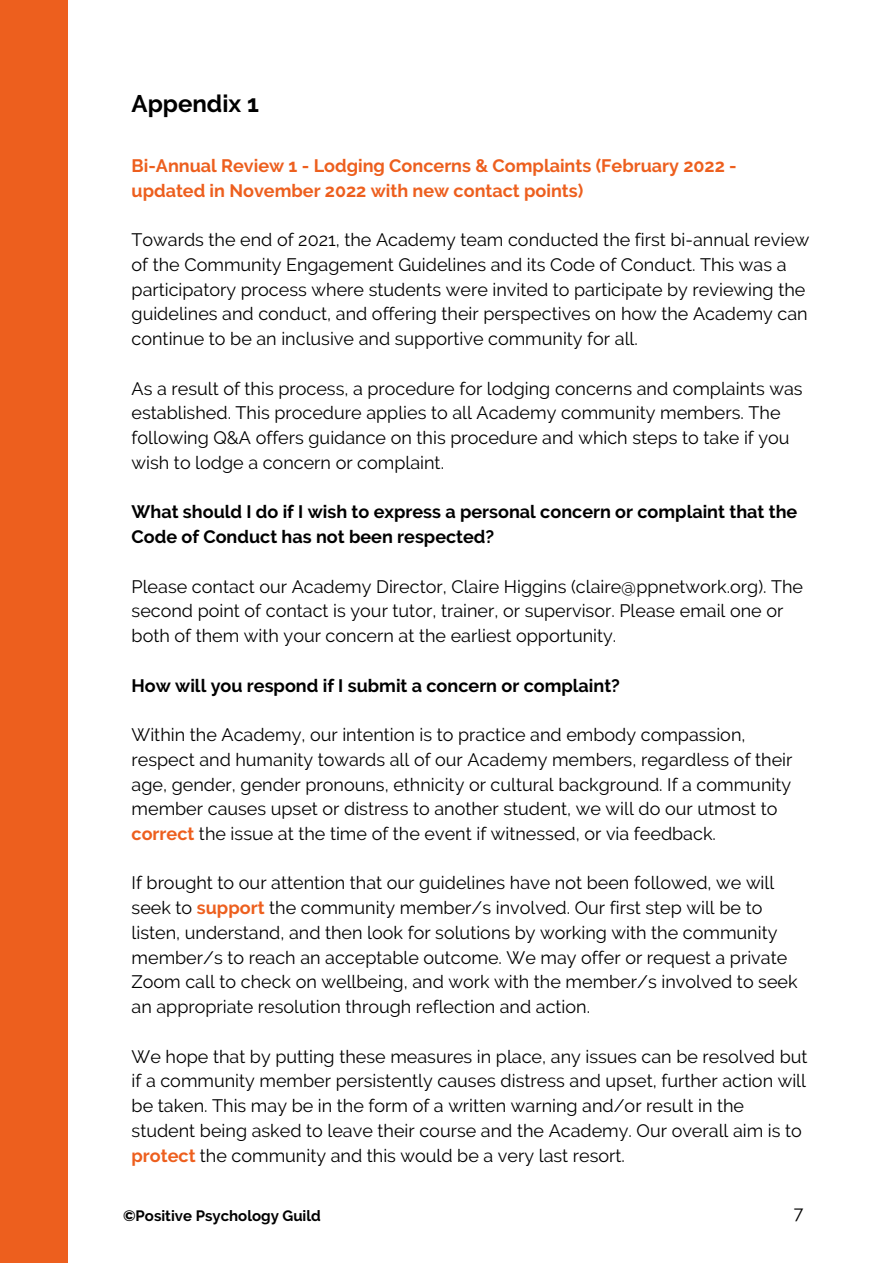
<style>
.page{position:relative;width:893px;height:1264px;background:#fff}
.page>*{position:absolute;margin:0;border:0;box-sizing:border-box;transform-origin:0 0}
.t1{font:700 24px "Raleway";color:#000}
.t2{font:18px/24.8px "Raleway";color:#000}
.t3{font:700 18px/24.8px "Raleway";color:#000}
.t4{font:700 18px/24.8px "Raleway";color:#ed5f1e}
.t5{font:700 15px "Raleway";color:#000}
.s1{font-weight:700;color:#ed5f1e}
</style>
<div class="page">
<div style="left:0;top:0;width:68px;height:1262px;background:#ed5f1e"></div>
<h1 class="t1" style="left:131px;top:89px;width:129px">Appendix 1</h1>
<p class="t4" style="left:131px;top:153px;width:606px">Bi-Annual Review 1 - Lodging Concerns &amp; Complaints (February 2022 - updated in November 2022 with new contact points)</p>
<p class="t2" style="left:131px;top:227px;width:679px">Towards the end of 2021, the Academy team conducted the first bi-annual review of the Community Engagement Guidelines and its Code of Conduct. This was a participatory process where students were invited to participate by reviewing the guidelines and conduct, and offering their perspectives on how the Academy can continue to be an inclusive and supportive community for all.</p>
<p class="t2" style="left:131px;top:376px;width:672px">As a result of this process, a procedure for lodging concerns and complaints was established. This procedure applies to all Academy community members. The following Q&amp;A offers guidance on this procedure and which steps to take if you wish to lodge a concern or complaint.</p>
<p class="t3" style="left:131px;top:499px;width:667px">What should I do if I wish to express a personal concern or complaint that the<br>Code of Conduct has not been respected?</p>
<p class="t2" style="left:131px;top:574px;width:673px">Please contact our Academy Director, Claire Higgins (claire@ppnetwork.org). The second point of contact is your tutor, trainer, or supervisor. Please email one or both of them with your concern at the earliest opportunity.</p>
<p class="t3" style="left:131px;top:672px;width:490px">How will you respond if I submit a concern or complaint?</p>
<p class="t2" style="left:131px;top:722px;width:662px">Within the Academy, our intention is to practice and embody compassion, respect and humanity towards all of our Academy members, regardless of their age, gender, gender pronouns, ethnicity or cultural background. If a community member causes upset or distress to another student, we will do our utmost to <span class="s1">correct</span> the issue at the time of the event if witnessed, or via feedback.</p>
<p class="t2" style="left:131px;top:870px;width:667px">If brought to our attention that our guidelines have not been followed, we will seek to <span class="s1">support</span> the community member/s involved. Our first step will be to listen, understand, and then look for solutions by working with the community member/s to reach an acceptable outcome. We may offer or request a private Zoom call to check on wellbeing, and work with the member/s involved to seek an appropriate resolution through reflection and action.</p>
<p class="t2" style="left:131px;top:1043px;width:677px">We hope that by putting these measures in place, any issues can be resolved but if a community member persistently causes distress and upset, further action will be taken. This may be in the form of a written warning and/or result in the student being asked to leave their course and the Academy. Our overall aim is to <span class="s1">protect</span> the community and this would be a very last resort.</p>
<p class="t5" style="left:123px;top:1206px;width:199px">©Positive Psychology Guild</p>
<p class="t2" style="left:793px;top:1200px;width:11px">7</p>
</div>
